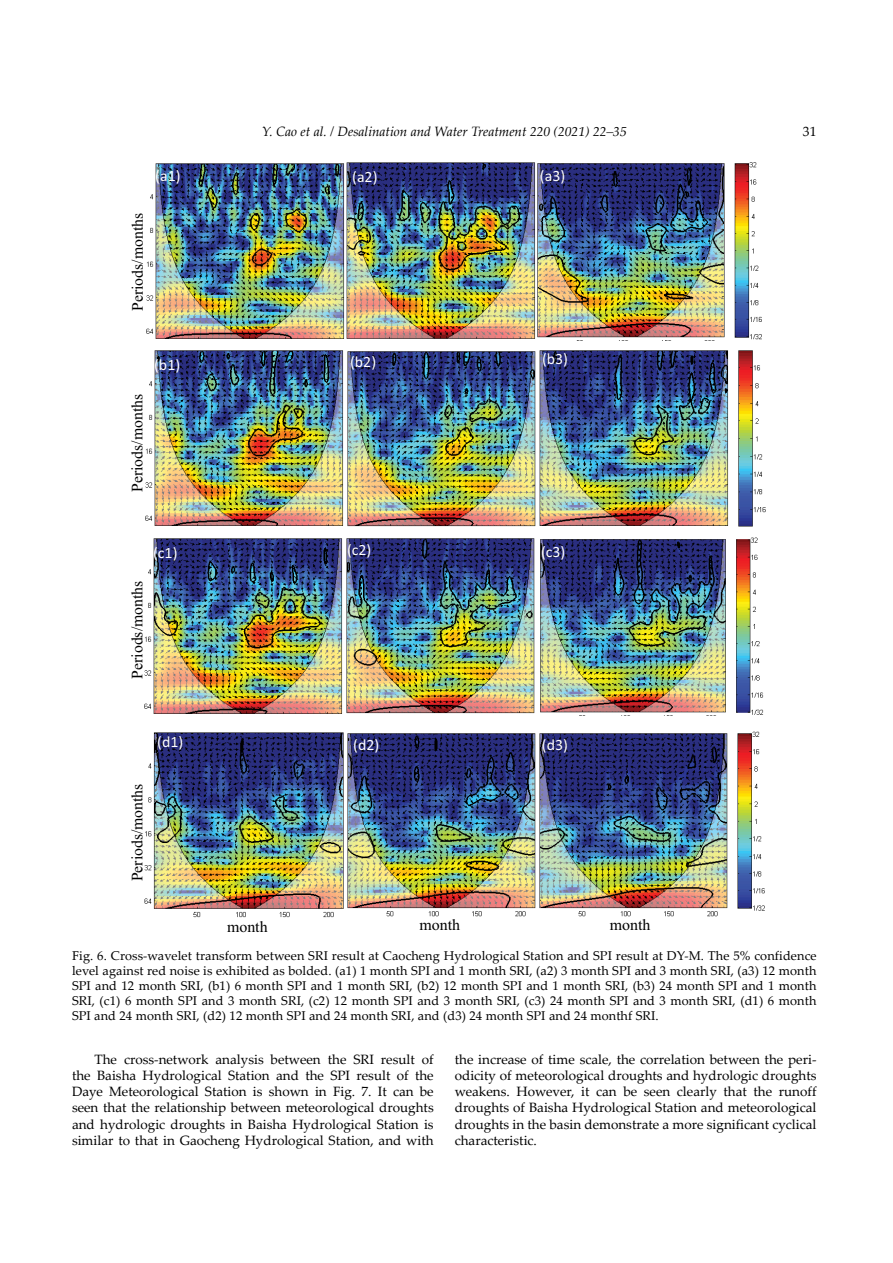
<style>
.page{position:relative;width:893px;height:1263px;background:#fff}
.page>*{position:absolute;margin:0;border:0;box-sizing:border-box;transform-origin:0 0}
.t1{font:15.9px "Times New Roman";color:#010101}
.t2{font:15.75px "Calibri";color:#fff}
.t3{font:15.75px "Times New Roman";color:#010101}
.t4{font:13.5px/16.2px "Palatino Linotype";color:#000;text-align:justify}
.t5{font:italic 13.5px "Palatino Linotype";color:#000}
.t6{font:12.75px/15px "Palatino Linotype";letter-spacing:.01em;color:#000;text-align:justify}
</style>
<div class="page">
<img style="left:146px;top:162px;width:616px;height:179px">
<img style="left:145px;top:350px;width:391px;height:177px">
<img style="left:539px;top:350px;width:227px;height:177px">
<img style="left:144px;top:538px;width:199px;height:176px">
<img style="left:346px;top:538px;width:189px;height:176px">
<img style="left:540px;top:537px;width:224px;height:178px">
<img style="left:144px;top:732px;width:392px;height:186px">
<img style="left:539px;top:731px;width:226px;height:186px">
<p class="t5" style="left:262px;top:122px;width:367px">Y. Cao et al. / Desalination and Water Treatment 220 (2021) 22–35</p>
<p class="t4" style="left:803px;top:123px;width:15px">31</p>
<p class="t1" style="left:127px;top:311px;width:100px;rotate:-90deg">Periods/months</p>
<p class="t2" style="left:155px;top:165px;width:27px">(a1)</p>
<p class="t2" style="left:352px;top:166px;width:27px">(a2)</p>
<p class="t2" style="left:540px;top:165px;width:27px">(a3)</p>
<p class="t1" style="left:127px;top:492px;width:100px;rotate:-90deg">Periods/months</p>
<p class="t2" style="left:154px;top:354px;width:28px">(b1)</p>
<p class="t2" style="left:350px;top:351px;width:28px">(b2)</p>
<p class="t2" style="left:542px;top:348px;width:28px">(b3)</p>
<p class="t1" style="left:127px;top:679px;width:99px;rotate:-90deg">Periods/months</p>
<p class="t2" style="left:153px;top:543px;width:26px">(c1)</p>
<p class="t2" style="left:347px;top:540px;width:26px">(c2)</p>
<p class="t2" style="left:541px;top:542px;width:26px">(c3)</p>
<p class="t1" style="left:127px;top:881px;width:99px;rotate:-90deg">Periods/months</p>
<p class="t2" style="left:157px;top:732px;width:28px">(d1)</p>
<p class="t2" style="left:353px;top:735px;width:28px">(d2)</p>
<p class="t2" style="left:542px;top:735px;width:28px">(d3)</p>
<p class="t3" style="left:227px;top:916px;width:42px">month</p>
<p class="t3" style="left:419px;top:914px;width:42px">month</p>
<p class="t3" style="left:610px;top:914px;width:42px">month</p>
<p class="t6" style="left:72px;top:947px;width:746px">Fig. 6. Cross-wavelet transform between SRI result at Caocheng Hydrological Station and SPI result at DY-M. The 5% confidence level against red noise is exhibited as bolded. (a1) 1 month SPI and 1 month SRI, (a2) 3 month SPI and 3 month SRI, (a3) 12 month SPI and 12 month SRI, (b1) 6 month SPI and 1 month SRI, (b2) 12 month SPI and 1 month SRI, (b3) 24 month SPI and 1 month SRI, (c1) 6 month SPI and 3 month SRI, (c2) 12 month SPI and 3 month SRI, (c3) 24 month SPI and 3 month SRI, (d1) 6 month SPI and 24 month SRI, (d2) 12 month SPI and 24 month SRI, and (d3) 24 month SPI and 24 monthf SRI.</p>
<p class="t4" style="left:72px;top:1051px;width:363px;text-indent:23px">The cross-network analysis between the SRI result of the Baisha Hydrological Station and the SPI result of the Daye Meteorological Station is shown in Fig. 7. It can be seen that the relationship between meteorological droughts and hydrologic droughts in Baisha Hydrological Station is similar to that in Gaocheng Hydrological Station, and with</p>
<p class="t4" style="left:455px;top:1051px;width:363px">the increase of time scale, the correlation between the peri&shy;odicity of meteorological droughts and hydrologic droughts weakens. However, it can be seen clearly that the runoff droughts of Baisha Hydrological Station and meteorological droughts in the basin demonstrate a more significant cyclical characteristic.</p>
</div>
